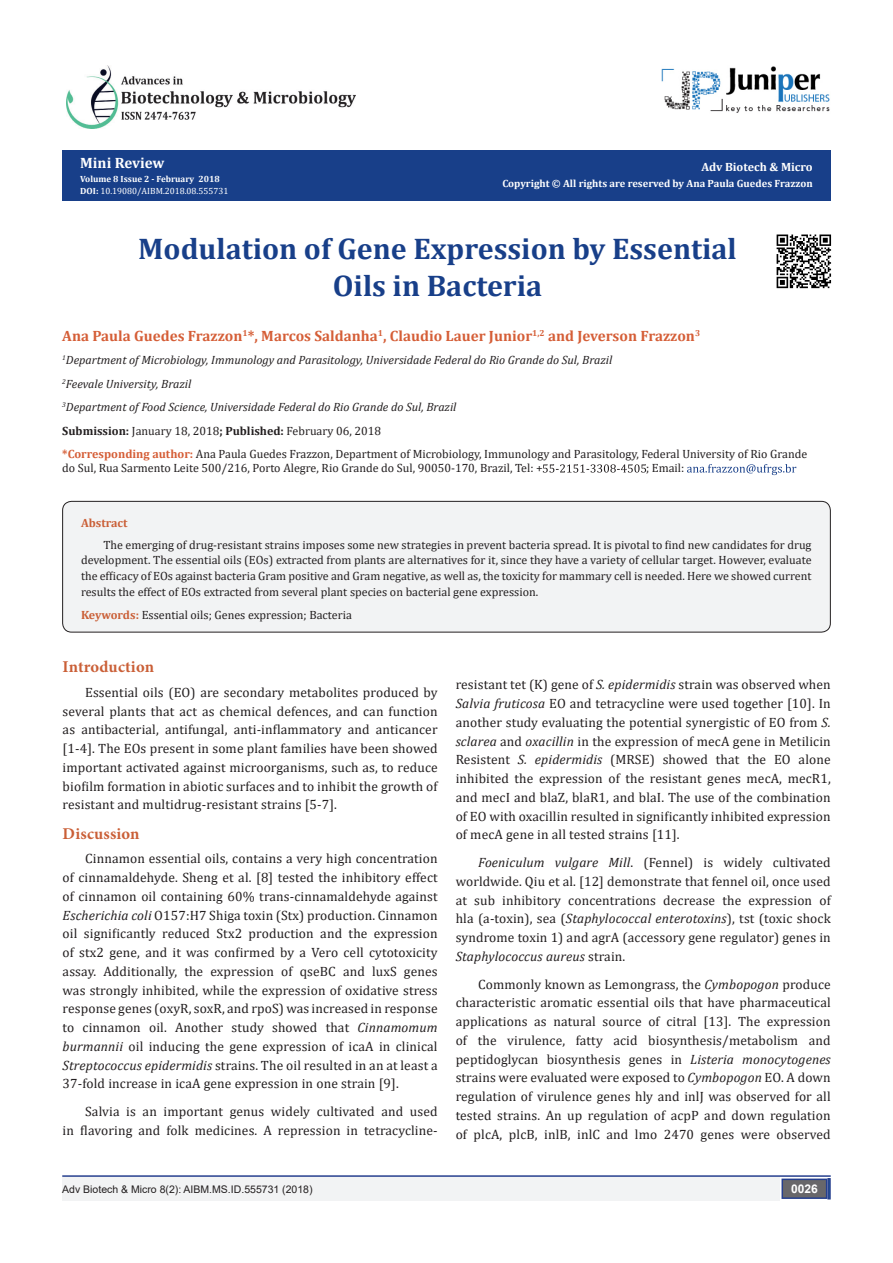
<style>
.page{position:relative;width:893px;height:1263px;background:#fff}
.page>*{position:absolute;margin:0;border:0;box-sizing:border-box;transform-origin:0 0}
.t1{font:700 30px "Cambria";color:#183f89}
.List_Paragraph{font:700 16.5px "Minion Pro";letter-spacing:.01em;color:#ca5f37}
.t2{font:700 15px "Cambria";color:#d55e37}
.t3{font:700 15px "Cambria";color:#fff}
.List_Paragraph-2{font:13.5px/18.8px "Cambria";letter-spacing:.01em;color:#231f20;text-align:justify}
.t4{font:12px/15.8px "Cambria";color:#231f20}
.t5{font:italic 12px "Cambria";color:#231f20}
.t6{font:700 12px "Cambria";color:#fff}
.t7{font:700 12px "Cambria";color:#ca5f37}
.t8{font:700 12px "Arial";color:#fff}
.t9{font:700 10.5px "Cambria";color:#fff}
.t10{font:10.5px "Arial";color:#231f20}
.t11{font:9px "Cambria";color:#fff}
.t12{font:700 9px "Cambria";color:#fff}
.s1{font-weight:700}
.s2{font-weight:700;color:#d55e37}
.s3{font-weight:700;color:#ca5f37}
.s4{font-style:italic}
</style>
<div class="page">
<div style="left:62px;top:151px;width:769px;height:50px;background:#183f89"></div>
<svg style="left:543px;top:464px;width:103px;height:9px"></svg>
<svg style="left:687px;top:464px;width:109px;height:11px"></svg>
<hr style="left:62px;top:1175px;width:769px;height:2px;background:#253f8e">
<div style="left:62px;top:1177px;width:494px;height:24px;background:#f2f3f4"></div>
<div style="left:782px;top:1179px;width:45px;height:19px;background:#68676a"></div>
<div style="left:781px;top:1178px;width:46px;height:21px;border:2px solid #253f8e"></div>
<svg style="left:827px;top:1178px;width:4px;height:21px"></svg>
<img style="left:662px;top:66px;width:168px;height:47px">
<img style="left:66px;top:65px;width:290px;height:64px">
<div style="left:506px;top:1177px;width:273px;height:24px;background:#f2f3f4"></div>
<div style="left:63px;top:501px;width:767px;height:131px;background:#f2f3f4;border-radius:9px"></div>
<div style="left:62px;top:501px;width:769px;height:131px;border:1px solid #231f20;border-radius:9px"></div>
<img style="left:776px;top:234px;width:56px;height:55px">
<p class="t3" style="left:80px;top:152px;width:86px">Mini Review</p>
<p class="t12" style="left:80px;top:172px;width:141px">Volume 8 Issue 2 - February 2018</p>
<p class="t11" style="left:80px;top:186px;width:150px"><span class="s1">DOI:</span> 10.19080/AIBM.2018.08.555731</p>
<p class="t6" style="left:701px;top:159px;width:113px">Adv Biotech &amp; Micro</p>
<p class="t9" style="left:502px;top:176px;width:312px">Copyright © All rights are reserved by Ana Paula Guedes Frazzon</p>
<p class="t1" style="left:138px;top:227px;width:600px">Modulation of Gene Expression by Essential</p>
<p class="t1" style="left:333px;top:265px;width:211px">Oils in Bacteria</p>
<p class="t2" style="left:62px;top:325px;width:639px">Ana Paula Guedes Frazzon<sup>1</sup>*, Marcos Saldanha<sup>1</sup>, Claudio Lauer Junior<sup>1,2</sup> and Jeverson Frazzon<sup>3</sup></p>
<p class="t5" style="left:62px;top:352px;width:551px"><sup>1</sup>Department of Microbiology, Immunology and Parasitology, Universidade Federal do Rio Grande do Sul, Brazil</p>
<p class="t5" style="left:62px;top:375px;width:131px"><sup>2</sup>Feevale University, Brazil</p>
<p class="t5" style="left:62px;top:399px;width:396px"><sup>3</sup>Department of Food Science, Universidade Federal do Rio Grande do Sul, Brazil</p>
<p class="t4" style="left:62px;top:423px;width:320px"><span class="s1">Submission:</span> January 18, 2018<span class="s1">; Published:</span> February 06, 2018</p>
<p class="t4" style="left:62px;top:447px;width:747px;line-height:14.4px"><span class="s2">*Corresponding author:</span> Ana Paula Guedes Frazzon, Department of Microbiology, Immunology and Parasitology, Federal University of Rio Grande do Sul, Rua Sarmento Leite 500/216, Porto Alegre, Rio Grande do Sul, 90050-170, Brazil, Tel: +</p>
<p class="t4" style="left:646px;top:460px;width:40px">; Email:</p>
<p class="t7" style="left:81px;top:514px;width:48px">Abstract</p>
<p class="t4" style="left:81px;top:536px;width:732px;text-align:justify;text-indent:22px">The emerging of drug-resistant strains imposes some new strategies in prevent bacteria spread. It is pivotal to find new candidates for drug development. The essential oils (EOs) extracted from plants are alternatives for it, since they have a variety of cellular target. However, evaluate the efficacy of EOs against bacteria Gram positive and Gram negative, as well as, the toxicity for mammary cell is needed. Here we showed current results the effect of EOs extracted from several plant species on bacterial gene expression.</p>
<p class="t4" style="left:81px;top:607px;width:272px"><span class="s3">Keywords:</span> Essential oils; Genes expression; Bacteria</p>
<p class="List_Paragraph" style="left:63px;top:655px;width:93px">Introduction</p>
<p class="List_Paragraph-2" style="left:63px;top:683px;width:377px;text-indent:22px">Essential oils (EO) are secondary metabolites produced by several plants that act as chemical defences, and can function as antibacterial, antifungal, anti-inflammatory and anticancer [1-4]. The EOs present in some plant families have been showed important activated against microorganisms, such as, to reduce biofilm formation in abiotic surfaces and to inhibit the growth of resistant and multidrug-resistant strains [5-7].</p>
<p class="List_Paragraph" style="left:63px;top:822px;width:78px">Discussion</p>
<p class="List_Paragraph-2" style="left:63px;top:849px;width:377px;text-indent:22px">Cinnamon essential oils, contains a very high concentration of cinnamaldehyde. Sheng et al. [8] tested the inhibitory effect of cinnamon oil containing 60% trans-cinnamaldehyde against <span class="s4">Escherichia coli</span> O157:H7 Shiga toxin (Stx) production. Cinnamon oil significantly reduced Stx2 production and the expression of stx2 gene, and it was confirmed by a Vero cell cytotoxicity assay. Additionally, the expression of qseBC and luxS genes was strongly inhibited, while the expression of oxidative stress response genes (oxyR, soxR, and rpoS) was increased in response to cinnamon oil. Another study showed that <span class="s4">Cinnamomum burmannii</span> oil inducing the gene expression of icaA in clinical <span class="s4">Streptococcus epidermidis</span> strains. The oil resulted in an at least a 37-fold increase in icaA gene expression in one strain [9].</p>
<p class="List_Paragraph-2" style="left:63px;top:1102px;width:377px;text-align:right">Salvia is an important genus widely cultivated and used<br>in flavoring and folk medicines. A repression in tetracycline-</p>
<p class="List_Paragraph-2" style="left:456px;top:675px;width:377px">resistant tet (K) gene of <span class="s4">S. epidermidis</span> strain was observed when <span class="s4">Salvia fruticosa</span> EO and tetracycline were used together [10]. In another study evaluating the potential synergistic of EO from <span class="s4">S. sclarea</span> and <span class="s4">oxacillin</span> in the expression of mecA gene in Metilicin Resistent <span class="s4">S. epidermidis</span> (MRSE) showed that the EO alone inhibited the expression of the resistant genes mecA, mecR1, and mecI and blaZ, blaR1, and blaI. The use of the combination of EO with oxacillin resulted in significantly inhibited expression of mecA gene in all tested strains [11].</p>
<p class="List_Paragraph-2" style="left:456px;top:853px;width:377px;text-indent:22px"><span class="s4">Foeniculum vulgare Mill</span>. (Fennel) is widely cultivated worldwide. Qiu et al. [12] demonstrate that fennel oil, once used at sub inhibitory concentrations decrease the expression of hla (a-toxin), sea (<span class="s4">Staphylococcal enterotoxins</span>), tst (toxic shock syndrome toxin 1) and agrA (accessory gene regulator) genes in <span class="s4">Staphylococcus aureus</span> strain.</p>
<p class="List_Paragraph-2" style="left:456px;top:974px;width:377px;text-indent:22px">Commonly known as Lemongrass, the <span class="s4">Cymbopogon</span> produce characteristic aromatic essential oils that have pharmaceutical applications as natural source of citral [13]. The expression of the virulence, fatty acid biosynthesis/metabolism and peptidoglycan biosynthesis genes in <span class="s4">Listeria monocytogenes </span>strains were evaluated were exposed to <span class="s4">Cymbopogon</span> EO. A down regulation of virulence genes hly and inlJ was observed for all tested strains. An up regulation of acpP and down regulation of plcA, plcB, inlB, inlC and lmo 2470 genes were observed</p>
<p class="t10" style="left:62px;top:1182px;width:252px">Adv Biotech &amp; Micro 8(2): AIBM.MS.ID.555731 (2018)</p>
<p class="t8" style="left:791px;top:1180px;width:28px">0026</p>
</div>
